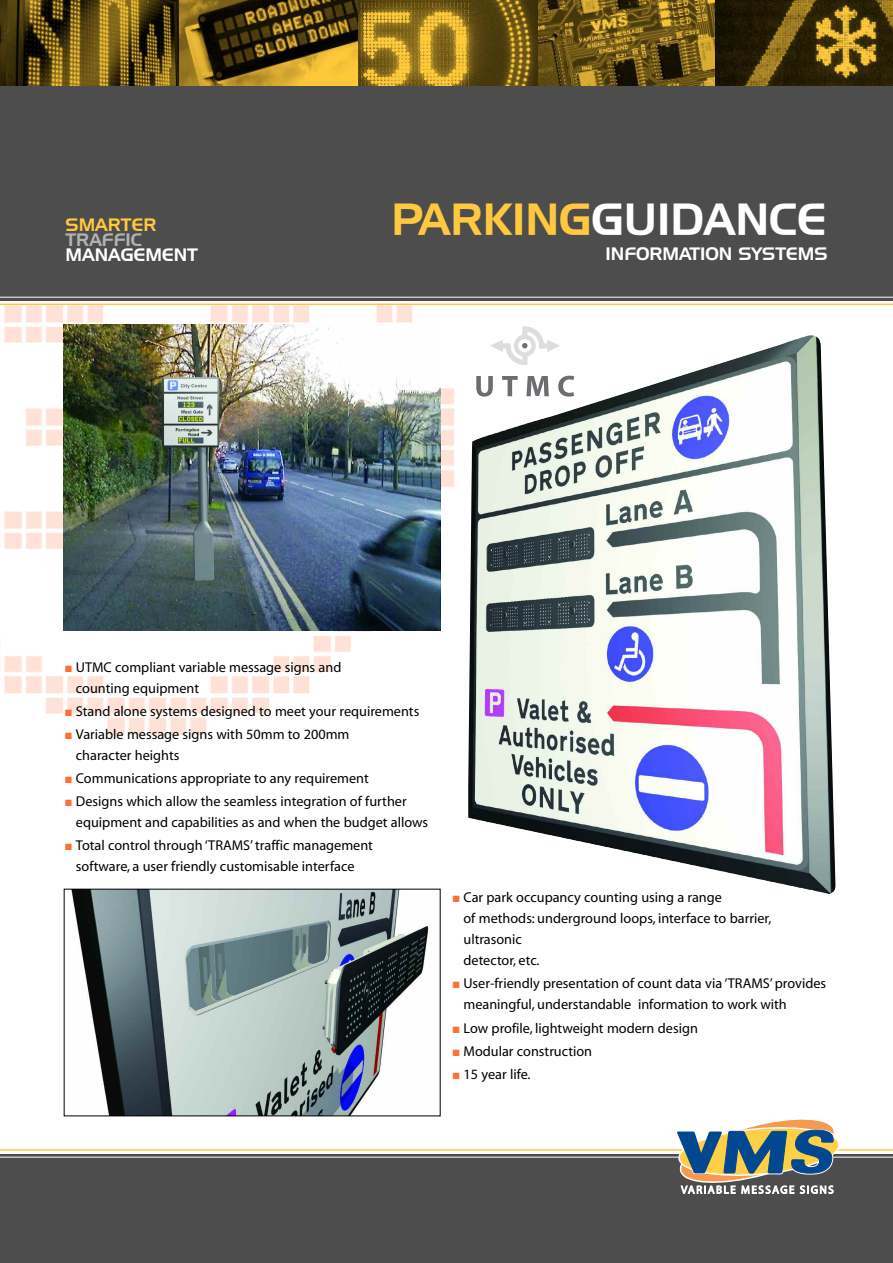
<style>
.page{position:relative;width:893px;height:1263px;background:#fff}
.page>*{position:absolute;margin:0;border:0;box-sizing:border-box;transform-origin:0 0}
.t1{font:45px "Slicker";color:#fff}
.t2{font:18px "Slicker";color:#fff}
.t3{font:18px "Slicker";color:#ffc83f}
.t4{font:18px "Slicker";color:#b3b3b3}
.t5{font:14.25px/21px "Myriad";color:#000}
.s1{color:#ffc83f}
.s2{color:#ff6e33}
</style>
<div class="page">
<img style="left:0;top:303px;width:454px;height:431px">
<div style="left:0;top:0;width:893px;height:301px;background:#4d4d4d"></div>
<hr style="left:0;top:304px;width:893px;height:1px;background:#ffc83f">
<hr style="left:0;top:297px;width:893px;height:1px;background:#fff">
<div style="left:0;top:1154px;width:893px;height:109px;background:#4d4d4d"></div>
<hr style="left:0;top:1149px;width:893px;height:2px;background:#ffc83f">
<hr style="left:0;top:1157px;width:893px;height:1px;background:#fff">
<svg style="left:674px;top:1119px;width:168px;height:75px"></svg>
<img style="left:0;top:0;width:180px;height:85px">
<svg style="left:180px;top:0;width:178px;height:85px;background:#725a18"></svg>
<img style="left:537px;top:0;width:179px;height:85px">
<svg style="left:716px;top:0;width:177px;height:85px;background:#503f0f"></svg>
<svg style="left:358px;top:0;width:179px;height:85px;background:#90731f"></svg>
<svg style="left:522px;top:326px;width:19px;height:9px"></svg>
<img style="left:468px;top:335px;width:367px;height:559px">
<img style="left:64px;top:324px;width:377px;height:307px">
<img style="left:71px;top:891px;width:358px;height:223px">
<p class="t3" style="left:66px;top:214px;width:92px">SMARTER</p>
<p class="t4" style="left:66px;top:229px;width:78px">TRAFFIC</p>
<p class="t2" style="left:66px;top:245px;width:134px">MANAGEMENT</p>
<h1 class="t1" style="left:391px;top:194px;width:437px"><span class="s1">PARKING</span>GUIDANCE</h1>
<p class="t2" style="left:605px;top:244px;width:224px">INFORMATION SYSTEMS</p>
<p class="t5" style="left:76px;top:658px;width:267px;text-indent:-11px"><span class="s2">■</span> UTMC compliant variable message signs and counting equipment</p>
<p class="t5" style="left:65px;top:702px;width:356px"><span class="s2">■</span> Stand alone systems designed to meet your requirements</p>
<p class="t5" style="left:76px;top:725px;width:275px;text-indent:-11px"><span class="s2">■</span> Variable message signs with 50mm to 200mm character heights</p>
<p class="t5" style="left:65px;top:769px;width:305px"><span class="s2">■</span> Communications appropriate to any requirement</p>
<p class="t5" style="left:76px;top:792px;width:354px;text-indent:-11px"><span class="s2">■</span> Designs which allow the seamless integration of further equipment and capabilities as and when the budget allows</p>
<p class="t5" style="left:65px;top:836px;width:309px;text-align:center"><span class="s2">■</span> Total control through ‘TRAMS’ traffic management software, a user friendly customisable interface</p>
<p class="t5" style="left:463px;top:888px;width:309px;text-indent:-11px"><span class="s2">■</span> Car park occupancy counting using a range<br>of methods: underground loops, interface to barrier, ultrasonic<br>detector, etc.</p>
<p class="t5" style="left:463px;top:974px;width:364px;text-indent:-11px"><span class="s2">■</span> User-friendly presentation of count data via ‘TRAMS’ provides meaningful, understandable information to work with</p>
<p class="t5" style="left:453px;top:1018px;width:247px"><span class="s2">■</span> Low profile, lightweight modern design</p>
<p class="t5" style="left:453px;top:1042px;width:141px"><span class="s2">■</span> Modular construction</p>
<p class="t5" style="left:453px;top:1065px;width:79px"><span class="s2">■</span> 15 year life.</p>
</div>
